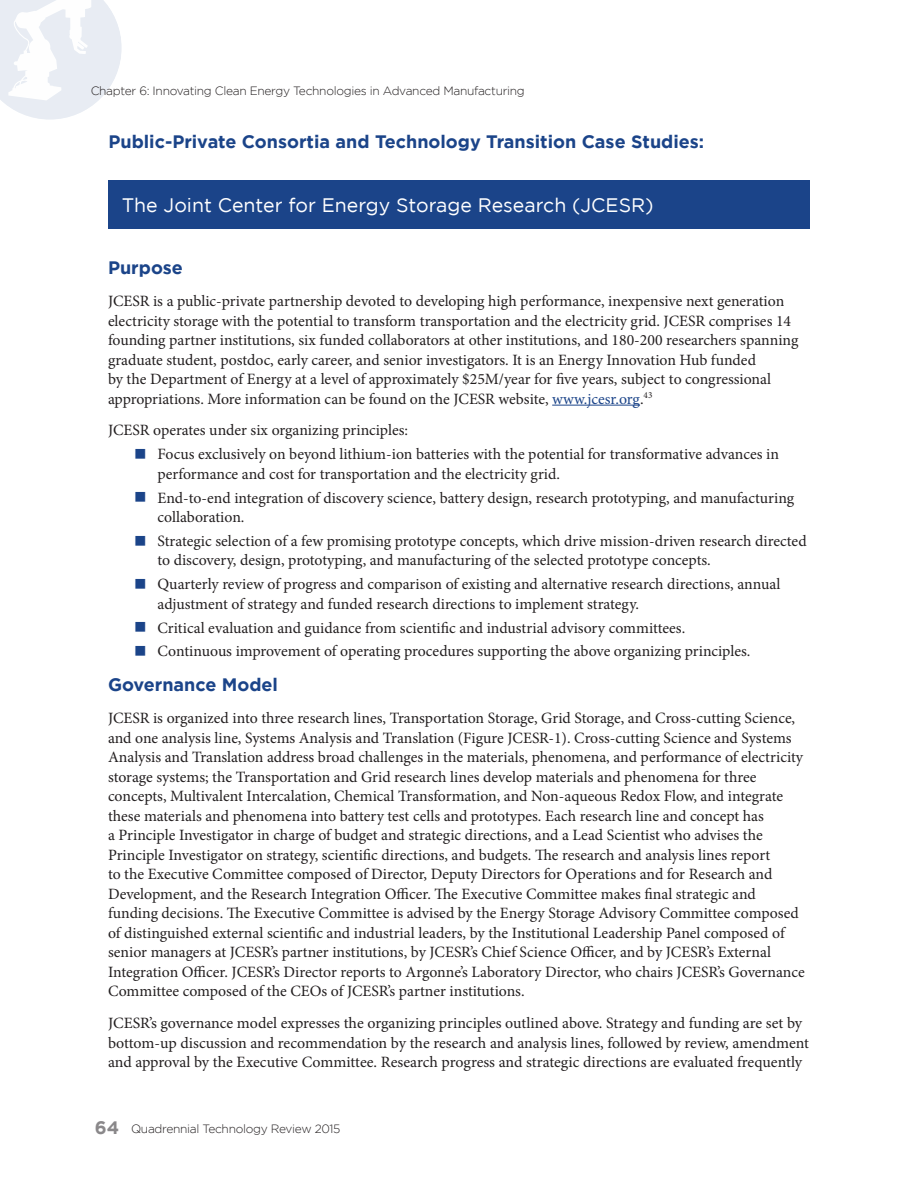
<style>
.page{position:relative;width:918px;height:1188px;background:#fff}
.page>*{position:absolute;margin:0;border:0;box-sizing:border-box;transform-origin:0 0}
.Sidebar_header{font:19.5px "Gotham";color:#fff}
.Header_One{font:700 18px "Gotham";color:#1b4489}
.Body_Text{font:15.75px/19.5px "Minion Pro";letter-spacing:-.005em;color:#231f20}
.Bullet_Text{font:15.75px/19.5px "Minion Pro";color:#231f20}
.t1{font:300 12px "Gotham";letter-spacing:-.025em;color:#231f20}
.s1{color:#1b4489}
.s2{font-weight:700;font-size:18px;color:#8a888a}
</style>
<div class="page">
<svg style="left:0;top:0;width:122px;height:120px"></svg>
<div style="left:108px;top:181px;width:702px;height:48px;background:#1b4489"></div>
<hr style="left:552px;top:405px;width:88px;height:1px;background:#1b4489">
<p class="t1" style="left:91px;top:84px;width:436px">Chapter 6: Innovating Clean Energy Technologies in Advanced Manufacturing</p>
<p class="Header_One" style="left:108px;top:131px;width:597px">Public-Private Consortia and Technology Transition Case Studies:</p>
<p class="Sidebar_header" style="left:122px;top:194px;width:533px">The Joint Center for Energy Storage Research (JCESR)</p>
<p class="Header_One" style="left:108px;top:257px;width:77px">Purpose</p>
<p class="Body_Text" style="left:108px;top:291px;width:692px">JCESR is a public-private partnership devoted to developing high performance, inexpensive next generation electricity storage with the potential to transform transportation and the electricity grid. JCESR comprises 14 founding partner institutions, six funded collaborators at other institutions, and 180-200 researchers spanning graduate student, postdoc, early career, and senior investigators. It is an Energy Innovation Hub funded<br>by the Department of Energy at a level of approximately $25M/year for five years, subject to congressional appropriations. More information can be found on the JCESR website, <span class="s1">www.jcesr.org</span>.<sup>43</sup></p>
<p class="Body_Text" style="left:108px;top:421px;width:302px">JCESR operates under six organizing principles:</p>
<p class="Bullet_Text" style="left:158px;top:445px;width:623px;text-indent:-22px"><span class="s1">■</span> Focus exclusively on beyond lithium-ion batteries with the potential for transformative advances in performance and cost for transportation and the electricity grid.</p>
<p class="Bullet_Text" style="left:158px;top:488px;width:638px;text-indent:-22px"><span class="s1">■</span> End-to-end integration of discovery science, battery design, research prototyping, and manufacturing collaboration.</p>
<p class="Bullet_Text" style="left:158px;top:531px;width:651px;text-indent:-22px"><span class="s1">■</span> Strategic selection of a few promising prototype concepts, which drive mission-driven research directed to discovery, design, prototyping, and manufacturing of the selected prototype concepts.</p>
<p class="Bullet_Text" style="left:158px;top:575px;width:624px;text-indent:-22px"><span class="s1">■</span> Quarterly review of progress and comparison of existing and alternative research directions, annual adjustment of strategy and funded research directions to implement strategy.</p>
<p class="Bullet_Text" style="left:135px;top:618px;width:552px"><span class="s1">■</span> Critical evaluation and guidance from scientific and industrial advisory committees.</p>
<p class="Bullet_Text" style="left:135px;top:642px;width:617px"><span class="s1">■</span> Continuous improvement of operating procedures supporting the above organizing principles.</p>
<p class="Header_One" style="left:108px;top:675px;width:172px">Governance Model</p>
<p class="Body_Text" style="left:108px;top:709px;width:698px">JCESR is organized into three research lines, Transportation Storage, Grid Storage, and Cross-cutting Science, and one analysis line, Systems Analysis and Translation (Figure JCESR-1). Cross-cutting Science and Systems Analysis and Translation address broad challenges in the materials, phenomena, and performance of electricity storage systems; the Transportation and Grid research lines develop materials and phenomena for three concepts, Multivalent Intercalation, Chemical Transformation, and Non-aqueous Redox Flow, and integrate these materials and phenomena into battery test cells and prototypes. Each research line and concept has<br>a Principle Investigator in charge of budget and strategic directions, and a Lead Scientist who advises the Principle Investigator on strategy, scientific directions, and budgets. The research and analysis lines report<br>to the Executive Committee composed of Director, Deputy Directors for Operations and for Research and Development, and the Research Integration Officer. The Executive Committee makes final strategic and funding decisions. The Executive Committee is advised by the Energy Storage Advisory Committee composed of distinguished external scientific and industrial leaders, by the Institutional Leadership Panel composed of senior managers at JCESR’s partner institutions, by JCESR’s Chief Science Officer, and by JCESR’s External Integration Officer. JCESR’s Director reports to Argonne’s Laboratory Director, who chairs JCESR’s Governance Committee composed of the CEOs of JCESR’s partner institutions.</p>
<p class="Body_Text" style="left:108px;top:1013px;width:703px">JCESR’s governance model expresses the organizing principles outlined above. Strategy and funding are set by bottom-up discussion and recommendation by the research and analysis lines, followed by review, amendment and approval by the Executive Committee. Research progress and strategic directions are evaluated frequently</p>
<p class="t1" style="left:95px;top:1122px;width:247px"><span class="s2">64</span> Quadrennial Technology Review 2015</p>
</div>
